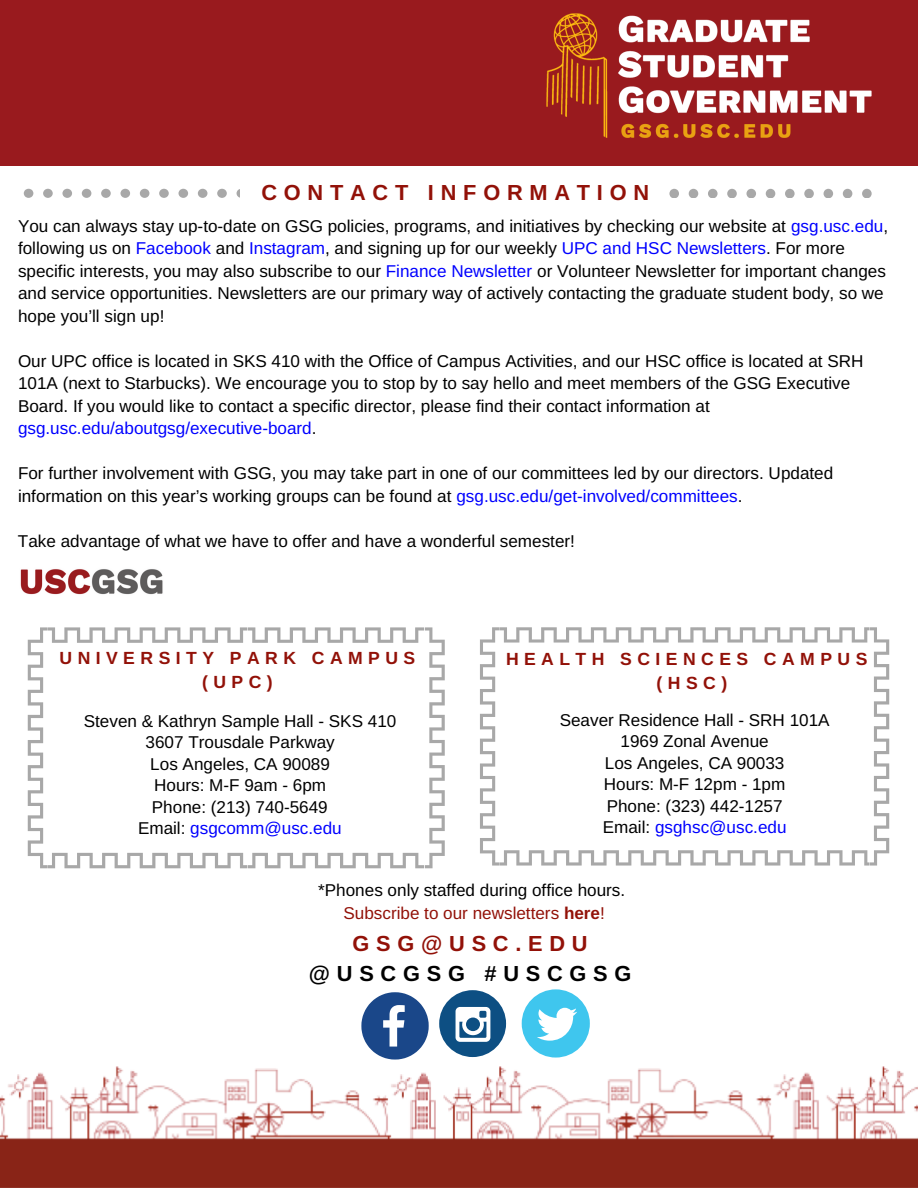
<style>
.page{position:relative;width:918px;height:1188px;background:#fff}
.page>*{position:absolute;margin:0;border:0;box-sizing:border-box;transform-origin:0 0}
.t1{font:700 21.75px "Arimo";letter-spacing:.31em;color:#921108}
.t2{font:700 21.75px "Arimo";letter-spacing:.31em;color:#000}
.t3{font:700 17.55px/23.7px "Arimo";letter-spacing:.31em;color:#921108;text-align:center}
.t4{font:17.1px/21.3px "Arimo";color:#000;text-align:center}
.s1{color:#00f}
.s2{color:#921108}
.s3{font-weight:700;color:#921108}
</style>
<div class="page">
<img style="left:0;top:0;width:918px;height:165px">
<img style="left:0;top:1054px;width:918px;height:134px">
<div style="left:120px;top:189px;width:10px;height:9px;background:#a8a8a8;border-radius:50%"></div>
<div style="left:140px;top:189px;width:9px;height:9px;background:#a8a8a8;border-radius:50%"></div>
<div style="left:101px;top:189px;width:10px;height:9px;background:#a8a8a8;border-radius:50%"></div>
<div style="left:179px;top:189px;width:9px;height:9px;background:#a8a8a8;border-radius:50%"></div>
<svg style="left:24px;top:189px;width:9px;height:9px"></svg>
<div style="left:198px;top:189px;width:9px;height:9px;background:#a8a8a8;border-radius:50%"></div>
<div style="left:43px;top:189px;width:10px;height:9px;background:#a8a8a8;border-radius:50%"></div>
<div style="left:62px;top:189px;width:10px;height:9px;background:#a8a8a8;border-radius:50%"></div>
<div style="left:82px;top:189px;width:9px;height:9px;background:#a8a8a8;border-radius:50%"></div>
<div style="left:159px;top:189px;width:10px;height:9px;background:#a8a8a8;border-radius:50%"></div>
<svg style="left:237px;top:189px;width:3px;height:9px"></svg>
<div style="left:217px;top:189px;width:10px;height:9px;background:#a8a8a8;border-radius:50%"></div>
<div style="left:766px;top:189px;width:9px;height:9px;background:#a8a8a8;border-radius:50%"></div>
<div style="left:785px;top:189px;width:10px;height:9px;background:#a8a8a8;border-radius:50%"></div>
<div style="left:746px;top:189px;width:10px;height:9px;background:#a8a8a8;border-radius:50%"></div>
<div style="left:824px;top:189px;width:9px;height:9px;background:#a8a8a8;border-radius:50%"></div>
<svg style="left:669px;top:189px;width:10px;height:9px"></svg>
<div style="left:843px;top:189px;width:9px;height:9px;background:#a8a8a8;border-radius:50%"></div>
<div style="left:689px;top:189px;width:9px;height:9px;background:#a8a8a8;border-radius:50%"></div>
<div style="left:708px;top:189px;width:10px;height:9px;background:#a8a8a8;border-radius:50%"></div>
<div style="left:727px;top:189px;width:10px;height:9px;background:#a8a8a8;border-radius:50%"></div>
<div style="left:804px;top:189px;width:10px;height:9px;background:#a8a8a8;border-radius:50%"></div>
<div style="left:862px;top:189px;width:10px;height:9px;background:#a8a8a8;border-radius:50%"></div>
<svg style="left:28px;top:627px;width:417px;height:241px"></svg>
<svg style="left:480px;top:627px;width:409px;height:239px"></svg>
<img style="left:20px;top:569px;width:143px;height:26px">
<svg style="left:361px;top:992px;width:68px;height:68px"></svg>
<div style="left:439px;top:990px;width:67px;height:67px;background:#0d4f83;border-radius:50%"></div>
<svg style="left:456px;top:1007px;width:34px;height:35px"></svg>
<div style="left:522px;top:989px;width:68px;height:69px;background:#3fc6ee;border-radius:50%"></div>
<svg style="left:537px;top:1008px;width:40px;height:33px"></svg>
<p class="t1" style="left:261px;top:181px;width:389px">C O N T A C T I N F O R M A T I O N</p>
<p class="t4" style="left:18px;top:214px;width:872px;line-height:22.5px;text-align:left">You can always stay up-to-date on GSG policies, programs, and initiatives by checking our website at <span class="s1">gsg.usc.edu</span>, following us on <span class="s1">Facebook</span> and <span class="s1">Instagram</span>, and signing up for our weekly <span class="s1">UPC and HSC Newsletters</span>. For more specific interests, you may also subscribe to our <span class="s1">Finance Newsletter</span> or Volunteer Newsletter for important changes and service opportunities. Newsletters are our primary way of actively contacting the graduate student body, so we hope you’ll sign up!</p>
<p class="t4" style="left:18px;top:349px;width:847px;line-height:22.5px;text-align:left">Our UPC office is located in SKS 410 with the Office of Campus Activities, and our HSC office is located at SRH 101A (next to Starbucks). We encourage you to stop by to say hello and meet members of the GSG Executive Board. If you would like to contact a specific director, please find their contact information at <span class="s1">gsg.usc.edu/aboutgsg/executive-board</span>.</p>
<p class="t4" style="left:18px;top:462px;width:817px;line-height:22.5px;text-align:left">For further involvement with GSG, you may take part in one of our committees led by our directors. Updated information on this year’s working groups can be found at <span class="s1">gsg.usc.edu/get-involved/committees</span>.</p>
<p class="t4" style="left:18px;top:530px;width:558px">Take advantage of what we have to offer and have a wonderful semester!</p>
<p class="t3" style="left:60px;top:646px;width:357px">U N I V E R S I T Y P A R K C A M P U S ( U P C )</p>
<p class="t4" style="left:84px;top:711px;width:314px">Steven &amp; Kathryn Sample Hall - SKS 410<br>3607 Trousdale Parkway<br>Los Angeles, CA 90089<br>Hours: M-F 9am - 6pm<br>Phone: (213) 740-5649<br>Email: <span class="s1">gsgcomm@usc.edu</span></p>
<p class="t3" style="left:657px;top:647px;width:212px;text-align:left;text-indent:-151px">HEALTH SCIENCES CAMPUS ( H S C )</p>
<p class="t4" style="left:560px;top:709px;width:271px">Seaver Residence Hall - SRH 101A<br>1969 Zonal Avenue<br>Los Angeles, CA 90033<br>Hours: M-F 12pm - 1pm<br>Phone: (323) 442-1257<br>Email: <span class="s1">gsghsc@usc.edu</span></p>
<p class="t4" style="left:318px;top:878px;width:309px;line-height:23.7px">*Phones only staffed during office hours.<br><span class="s2">Subscribe to our newsletters</span> <span class="s3">here</span><span class="s2">!</span></p>
<p class="t1" style="left:353px;top:931px;width:237px">GSG@USC.EDU</p>
<p class="t2" style="left:309px;top:961px;width:324px">@USCGSG #USCGSG</p>
</div>
